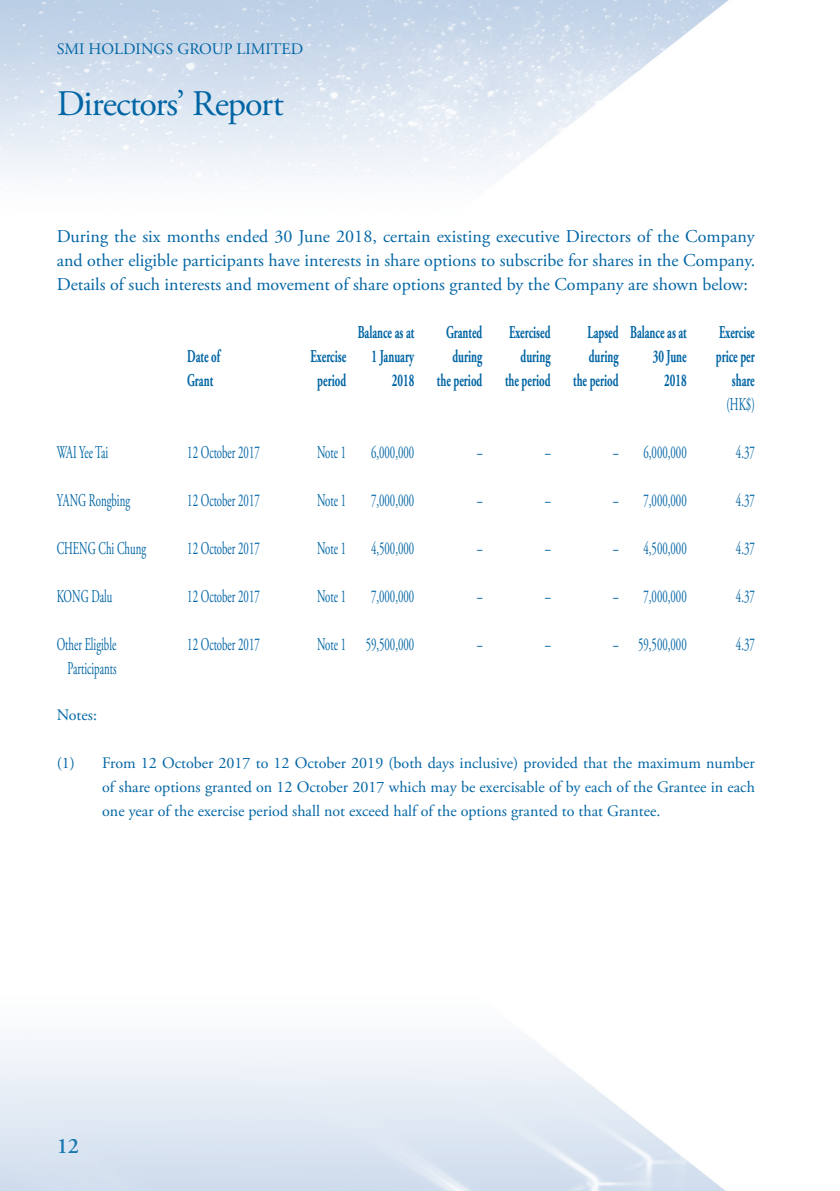
<style>
.page{position:relative;width:840px;height:1191px;background:#fff}
.page>*{position:absolute;margin:0;border:0;box-sizing:border-box;transform-origin:0 0}
.t1{font:36px "Adobe Garamond Pro";letter-spacing:-.025em;color:#0065a4}
.t2{font:600 22px "Adobe Garamond Pro";color:#1b78b2}
.Table_1_Colume{font:18px "Adobe Garamond Pro";color:#0065a4;scale:.6 1}
.Body_Text{font:18px/24px "Adobe Garamond Pro";color:#0065a4;text-align:justify}
.Table_1_Colume-2{font:700 18px "Adobe Garamond Pro";color:#0065a4;scale:.6 1}
.Table_1_Colume-3{font:18px "Adobe Garamond Pro";letter-spacing:-.04em;color:#0065a4;scale:.6 1}
.Notes{font:16px/24px "Adobe Garamond Pro";color:#0065a4;text-align:justify}
</style>
<div class="page">
<img style="left:0;top:0;width:729px;height:1191px">
<p class="Notes" style="left:57px;top:38px;width:248px">SMI HOLDINGS GROUP LIMITED</p>
<h1 class="t1" style="left:57px;top:82px;width:228px">Directors’ Report</h1>
<p class="Body_Text" style="left:57px;top:225px;width:699px">During the six months ended 30 June 2018, certain existing executive Directors of the Company and other eligible participants have interests in share options to subscribe for shares in the Company.<br>Details of such interests and movement of share options granted by the Company are shown below:</p>
<p class="Table_1_Colume-2" style="left:357px;top:322px;width:96px">Balance as at</p>
<p class="Table_1_Colume-2" style="left:446px;top:322px;width:62px">Granted</p>
<p class="Table_1_Colume-2" style="left:509px;top:322px;width:70px">Exercised</p>
<p class="Table_1_Colume-2" style="left:587px;top:322px;width:167px">Lapsed Balance as at</p>
<p class="Table_1_Colume-2" style="left:718px;top:322px;width:61px">Exercise</p>
<p class="Table_1_Colume-2" style="left:187px;top:346px;width:56px">Date of</p>
<p class="Table_1_Colume-2" style="left:310px;top:346px;width:61px">Exercise</p>
<p class="Table_1_Colume-2" style="left:371px;top:346px;width:73px">1 January</p>
<p class="Table_1_Colume-2" style="left:452px;top:346px;width:51px">during</p>
<p class="Table_1_Colume-2" style="left:520px;top:346px;width:51px">during</p>
<p class="Table_1_Colume-2" style="left:588px;top:346px;width:51px">during</p>
<p class="Table_1_Colume-2" style="left:652px;top:346px;width:58px">30 June</p>
<p class="Table_1_Colume-2" style="left:715px;top:346px;width:66px">price per</p>
<p class="Table_1_Colume-2" style="left:187px;top:370px;width:45px">Grant</p>
<p class="Table_1_Colume-2" style="left:317px;top:370px;width:50px">period</p>
<p class="Table_1_Colume-2" style="left:391px;top:370px;width:39px">2018</p>
<p class="Table_1_Colume-2" style="left:436px;top:370px;width:77px">the period</p>
<p class="Table_1_Colume-2" style="left:505px;top:370px;width:77px">the period</p>
<p class="Table_1_Colume-2" style="left:573px;top:370px;width:77px">the period</p>
<p class="Table_1_Colume-2" style="left:664px;top:370px;width:39px">2018</p>
<p class="Table_1_Colume-2" style="left:731px;top:370px;width:40px">share</p>
<p class="Table_1_Colume" style="left:726px;top:393px;width:49px">(HK$)</p>
<p class="Table_1_Colume-3" style="left:57px;top:441px;width:87px">WAI Yee Tai</p>
<p class="Table_1_Colume" style="left:187px;top:441px;width:122px">12 October 2017</p>
<p class="Table_1_Colume" style="left:317px;top:441px;width:50px">Note 1</p>
<p class="Table_1_Colume" style="left:371px;top:441px;width:74px">6,000,000</p>
<p class="Table_1_Colume" style="left:476px;top:441px;width:10px">–</p>
<p class="Table_1_Colume" style="left:545px;top:441px;width:11px">–</p>
<p class="Table_1_Colume" style="left:613px;top:441px;width:124px">– 6,000,000</p>
<p class="Table_1_Colume" style="left:735px;top:441px;width:33px">4.37</p>
<p class="Table_1_Colume" style="left:57px;top:489px;width:124px">YANG Rongbing</p>
<p class="Table_1_Colume" style="left:187px;top:489px;width:122px">12 October 2017</p>
<p class="Table_1_Colume" style="left:317px;top:489px;width:50px">Note 1</p>
<p class="Table_1_Colume" style="left:371px;top:489px;width:74px">7,000,000</p>
<p class="Table_1_Colume" style="left:476px;top:489px;width:10px">–</p>
<p class="Table_1_Colume" style="left:545px;top:489px;width:11px">–</p>
<p class="Table_1_Colume" style="left:613px;top:489px;width:124px">– 7,000,000</p>
<p class="Table_1_Colume" style="left:735px;top:489px;width:33px">4.37</p>
<p class="Table_1_Colume" style="left:57px;top:537px;width:151px">CHENG Chi Chung</p>
<p class="Table_1_Colume" style="left:187px;top:537px;width:122px">12 October 2017</p>
<p class="Table_1_Colume" style="left:317px;top:537px;width:50px">Note 1</p>
<p class="Table_1_Colume" style="left:371px;top:537px;width:74px">4,500,000</p>
<p class="Table_1_Colume" style="left:476px;top:537px;width:10px">–</p>
<p class="Table_1_Colume" style="left:545px;top:537px;width:11px">–</p>
<p class="Table_1_Colume" style="left:613px;top:537px;width:124px">– 4,500,000</p>
<p class="Table_1_Colume" style="left:735px;top:537px;width:33px">4.37</p>
<p class="Table_1_Colume" style="left:57px;top:585px;width:94px">KONG Dalu</p>
<p class="Table_1_Colume" style="left:187px;top:585px;width:122px">12 October 2017</p>
<p class="Table_1_Colume" style="left:317px;top:585px;width:50px">Note 1</p>
<p class="Table_1_Colume" style="left:371px;top:585px;width:74px">7,000,000</p>
<p class="Table_1_Colume" style="left:476px;top:585px;width:10px">–</p>
<p class="Table_1_Colume" style="left:545px;top:585px;width:11px">–</p>
<p class="Table_1_Colume" style="left:613px;top:585px;width:124px">– 7,000,000</p>
<p class="Table_1_Colume" style="left:735px;top:585px;width:33px">4.37</p>
<p class="Table_1_Colume" style="left:57px;top:633px;width:101px">Other Eligible</p>
<p class="Table_1_Colume" style="left:187px;top:633px;width:122px">12 October 2017</p>
<p class="Table_1_Colume" style="left:317px;top:633px;width:163px">Note 1 59,500,000</p>
<p class="Table_1_Colume" style="left:476px;top:633px;width:10px">–</p>
<p class="Table_1_Colume" style="left:545px;top:633px;width:11px">–</p>
<p class="Table_1_Colume" style="left:613px;top:633px;width:124px">– 59,500,000</p>
<p class="Table_1_Colume" style="left:735px;top:633px;width:33px">4.37</p>
<p class="Table_1_Colume" style="left:67px;top:657px;width:83px">Participants</p>
<p class="Notes" style="left:57px;top:704px;width:42px">Notes:</p>
<p class="Notes" style="left:102px;top:752px;width:654px;text-indent:-45px">(1) From 12 October 2017 to 12 October 2019 (both days inclusive) provided that the maximum number of share options granted on 12 October 2017 which may be exercisable of by each of the Grantee in each one year of the exercise period shall not exceed half of the options granted to that Grantee.</p>
<p class="t2" style="left:57px;top:1133px;width:24px">12</p>
</div>
